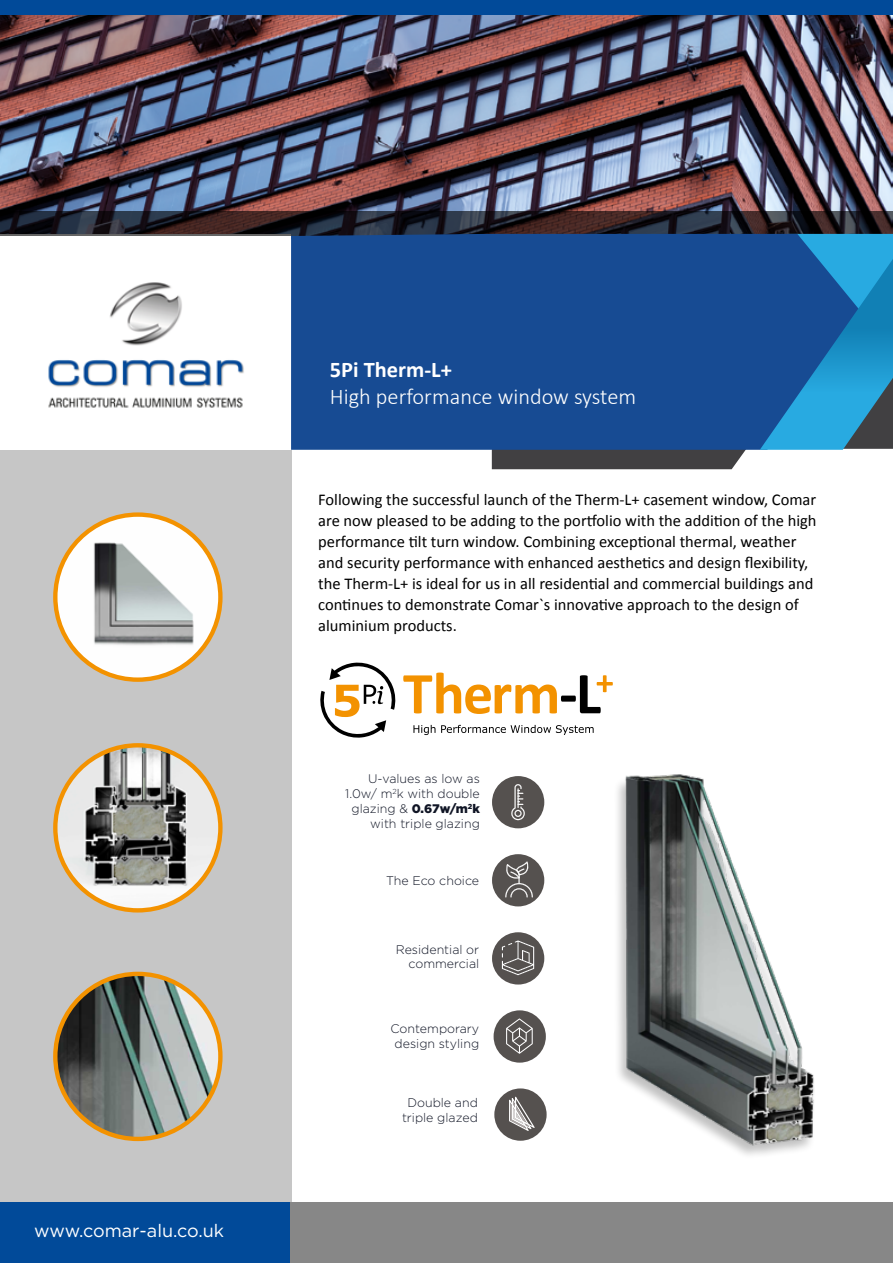
<style>
.page{position:relative;width:893px;height:1263px;background:#fff}
.page>*{position:absolute;margin:0;border:0;box-sizing:border-box;transform-origin:0 0}
.t1{font:300 22.5px "Calibri";color:#fff}
.t2{font:700 22.5px "Calibri";color:#fff}
.t3{font:18px "Gotham";color:#fff}
.t4{font:16.5px/21px "Calibri";color:#000}
.t5{font:300 12.45px/14.9px "Gotham";color:#101525;text-align:right}
.s1{font-weight:900}
</style>
<div class="page">
<img style="left:510px;top:774px;width:304px;height:381px">
<img style="left:0;top:15px;width:893px;height:197px">
<div style="left:0;top:451px;width:291px;height:758px;background:#c6c6c6"></div>
<div style="left:289px;top:1203px;width:604px;height:60px;background:#878787"></div>
<div style="left:0;top:1203px;width:290px;height:60px;background:#014a99"></div>
<img style="left:48px;top:282px;width:196px;height:126px">
<svg style="left:0;top:212px;width:893px;height:24px;background:#272329"></svg>
<div style="left:0;top:0;width:893px;height:15px;background:#014a99"></div>
<svg style="left:403px;top:672px;width:210px;height:42px"></svg>
<svg style="left:320px;top:663px;width:76px;height:75px"></svg>
<svg style="left:413px;top:725px;width:22px;height:10px"></svg>
<svg style="left:441px;top:725px;width:153px;height:10px"></svg>
<div style="left:291px;top:234px;width:201px;height:216px;background:#174b93"></div>
<svg style="left:492px;top:234px;width:401px;height:235px;background:#235d9b"></svg>
<div style="left:494px;top:1010px;width:52px;height:53px;background:#55514f;border-radius:50%"></div>
<div style="left:492px;top:932px;width:52px;height:52px;background:#55514f;border-radius:50%"></div>
<div style="left:492px;top:776px;width:52px;height:52px;background:#55514f;border-radius:50%"></div>
<div style="left:492px;top:854px;width:52px;height:52px;background:#55514f;border-radius:50%"></div>
<svg style="left:505px;top:861px;width:28px;height:36px"></svg>
<svg style="left:511px;top:784px;width:14px;height:36px"></svg>
<svg style="left:502px;top:940px;width:32px;height:35px"></svg>
<div style="left:494px;top:1088px;width:53px;height:53px;background:#55514f;border-radius:50%"></div>
<svg style="left:509px;top:1097px;width:26px;height:34px"></svg>
<svg style="left:506px;top:1018px;width:27px;height:36px"></svg>
<img style="left:55px;top:515px;width:165px;height:165px;border-radius:83px">
<div style="left:53px;top:512px;width:170px;height:170px;border:4px solid #f39200;border-radius:50%"></div>
<img style="left:55px;top:745px;width:165px;height:165px;border-radius:83px">
<div style="left:53px;top:743px;width:170px;height:169px;border:4px solid #f39200;border-radius:50%"></div>
<img style="left:55px;top:974px;width:165px;height:165px;border-radius:83px">
<div style="left:53px;top:972px;width:170px;height:169px;border:4px solid #f39200;border-radius:50%"></div>
<p class="t3" style="left:34px;top:1219px;width:191px">www.comar-alu.co.uk</p>
<h1 class="t2" style="left:330px;top:353px;width:124px">5Pi Therm-L+</h1>
<h1 class="t1" style="left:330px;top:382px;width:308px">High performance window system</h1>
<p class="t4" style="left:318px;top:488px;width:500px">Following the successful launch of the Therm-L+ casement window, Comar are now pleased to be adding to the portfolio with the addition of the high performance tilt turn window. Combining exceptional thermal, weather and security performance with enhanced aesthetics and design flexibility, the Therm-L+ is ideal for us in all residential and commercial buildings and continues to demonstrate Comar`s innovative approach to the design of aluminium products.</p>
<p class="t5" style="left:345px;top:771px;width:136px">U-values as low as<br>1.0w/ m<sup>2</sup>k with double glazing &amp; <span class="s1">0.67w/m</span><sup>2</sup><span class="s1">k </span>with triple glazing</p>
<p class="t5" style="left:386px;top:873px;width:95px">The Eco choice</p>
<p class="t5" style="left:396px;top:941px;width:85px">Residential or commercial</p>
<p class="t5" style="left:390px;top:1020px;width:90px;text-align:center">Contemporary design styling</p>
<p class="t5" style="left:402px;top:1095px;width:77px;text-align:center">Double and triple glazed</p>
</div>
